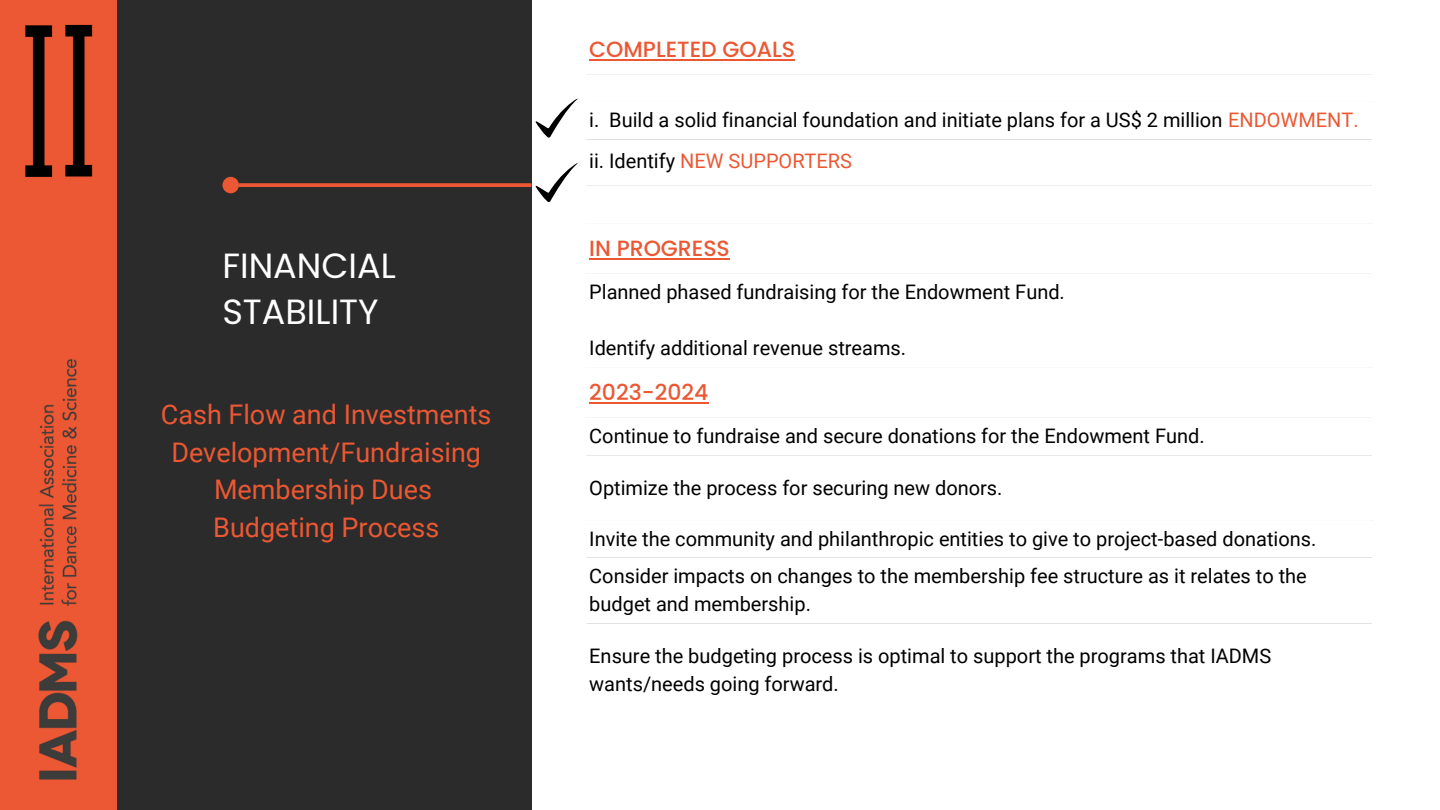
<style>
.page{position:relative;width:1440px;height:810px;background:#fff}
.page>*{position:absolute;margin:0;border:0;box-sizing:border-box;transform-origin:0 0}
.t1{font:35px/46.5px "Poppins";color:#fff}
.t2{font:27px/37.5px "Roboto";color:#eb5833;text-align:center}
.t3{font:500 22px "Poppins";color:#eb5833}
.t4{font:20px/41.5px "Roboto";color:#000}
.s1{color:#eb5833}
</style>
<div class="page">
<div style="left:117px;top:0;width:415px;height:810px;background:#2b2b2b"></div>
<svg style="left:239px;top:183px;width:292px;height:4px"></svg>
<div style="left:222px;top:177px;width:17px;height:16px;background:#eb5833;border-radius:50%"></div>
<div style="left:0;top:0;width:117px;height:810px;background:#eb5833"></div>
<img style="left:38px;top:358px;width:40px;height:422px">
<div style="left:33px;top:31px;width:11px;height:140px;background:#000"></div>
<div style="left:25px;top:165px;width:27px;height:12px;background:#000"></div>
<div style="left:25px;top:25px;width:27px;height:12px;background:#000"></div>
<div style="left:73px;top:31px;width:12px;height:140px;background:#000"></div>
<div style="left:65px;top:165px;width:27px;height:11px;background:#000"></div>
<div style="left:65px;top:25px;width:27px;height:11px;background:#000"></div>
<hr style="left:589px;top:59px;width:206px;height:2px;background:#eb5833">
<hr style="left:589px;top:258px;width:141px;height:2px;background:#eb5833">
<hr style="left:589px;top:402px;width:119px;height:2px;background:#eb5833">
<svg style="left:536px;top:99px;width:42px;height:39px"></svg>
<svg style="left:536px;top:163px;width:42px;height:39px"></svg>
<h1 class="t1" style="left:222px;top:242px;width:175px">FINANCIAL<br>STABILITY</h1>
<h2 class="t2" style="left:161px;top:396px;width:332px">Cash Flow and Investments<br>Development/Fundraising<br>Membership Dues<br>Budgeting Process</h2>
<p class="t3" style="left:589px;top:34px;width:207px">COMPLETED GOALS</p>
<p class="t4" style="left:589px;top:99px;width:771px">i. Build a solid financial foundation and initiate plans for a US$ 2 million <span class="s1">ENDOWMENT. </span>ii. Identify <span class="s1">NEW SUPPORTERS</span></p>
<p class="t3" style="left:589px;top:233px;width:142px">IN PROGRESS</p>
<p class="t4" style="left:589px;top:271px;width:477px">Planned phased fundraising for the Endowment Fund.</p>
<p class="t4" style="left:589px;top:327px;width:318px">Identify additional revenue streams.</p>
<p class="t3" style="left:589px;top:377px;width:121px">2023-2024</p>
<p class="t4" style="left:589px;top:415px;width:617px">Continue to fundraise and secure donations for the Endowment Fund.</p>
<p class="t4" style="left:589px;top:467px;width:415px">Optimize the process for securing new donors.</p>
<p class="t4" style="left:589px;top:520px;width:729px;line-height:37.5px">Invite the community and philanthropic entities to give to project-based donations.<br>Consider impacts on changes to the membership fee structure as it relates to the</p>
<p class="t4" style="left:589px;top:584px;width:223px">budget and membership.</p>
<p class="t4" style="left:589px;top:642px;width:684px;line-height:28px">Ensure the budgeting process is optimal to support the programs that IADMS wants/needs going forward.</p>
</div>
